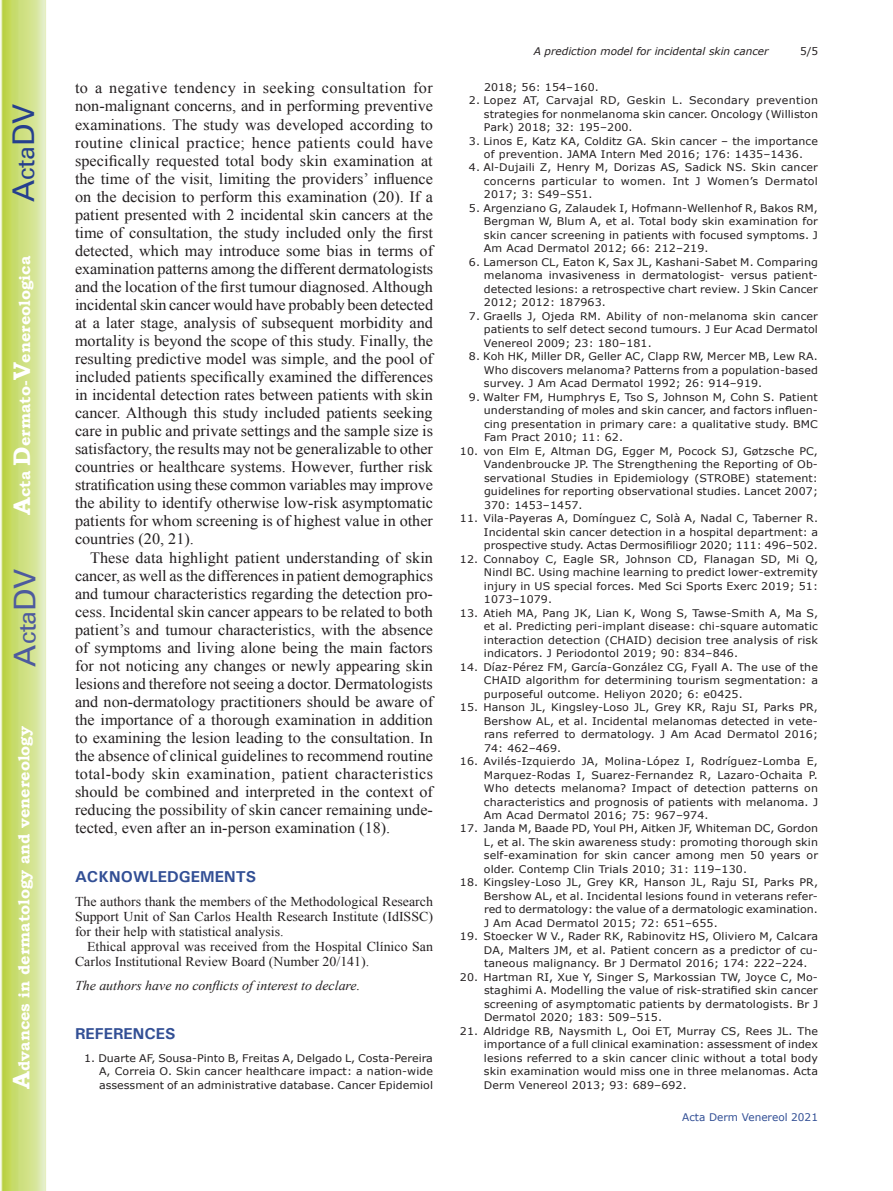
<style>
.page{position:relative;width:893px;height:1191px;background:#fff}
.page>*{position:absolute;margin:0;border:0;box-sizing:border-box;transform-origin:0 0}
.t1{font:30px "Univers";color:#4d5a9e}
.t2{font:30px "Univers";color:#253f8e}
.t3{font:15.75px/18px "Times New Roman";color:#231f20;text-align:justify}
.t4{font:700 15.75px "Bookman Old Style";color:#fff}
.t5{font:700 15.75px "Univers";color:#324f95}
.t6{font:13.5px/15px "Times New Roman";color:#231f20;text-align:justify}
.t7{font:italic 13.5px "Times New Roman";color:#231f20}
.t8{font:10.5px/13.5px "Verdana";letter-spacing:.01em;color:#231f20;text-align:justify;scale:1.05 1}
.t9{font:italic 10.5px "Verdana";color:#231f20}
.t10{font:10.5px "Verdana";color:#324f95}
.t11{font:10.5px "Verdana";letter-spacing:.01em;color:#231f20}
.s1{font-size:24px}
</style>
<div class="page">
<svg style="left:1px;top:0;width:45px;height:1191px;background:#cfe084"></svg>
<h1 class="t2" style="left:6px;top:202px;width:100px;rotate:-90deg">A<span class="s1">cta</span>DV</h1>
<h2 class="t4" style="left:15px;top:515px;width:260px;rotate:-90deg"><span class="s1">A</span>cta <span class="s1">D</span>ermato-<span class="s1">V</span>enereologica</h2>
<h1 class="t1" style="left:7px;top:666px;width:100px;rotate:-90deg">A<span class="s1">cta</span>DV</h1>
<h2 class="t4" style="left:15px;top:1088px;width:364px;rotate:-90deg"><span class="s1">A</span>dvances in dermatology and venereology</h2>
<p class="t3" style="left:75px;top:79px;width:360px">to a negative tendency in seeking consultation for non-malignant concerns, and in performing preventive examinations. The study was developed according to routine clinical practice; hence patients could have specifically requested total body skin examination at the time of the visit, limiting the providers’ influence on the decision to perform this examination (20). If a patient presented with 2 incidental skin cancers at the time of consultation, the study included only the first detected, which may introduce some bias in terms of examination patterns among the different dermatologists and the location of the first tumour diagnosed. Although incidental skin cancer would have probably been detected at a later stage, analysis of subsequent morbidity and mortality is beyond the scope of this study. Finally, the resulting predictive model was simple, and the pool of included patients specifically examined the differences in incidental detection rates between patients with skin cancer. Although this study included patients seeking care in public and private settings and the sample size is satisfactory, the results may not be generalizable to other countries or healthcare systems. However, further risk stratification using these common variables may improve the ability to identify otherwise low-risk asymptomatic patients for whom screening is of highest value in other countries (20, 21).</p>
<p class="t3" style="left:75px;top:548px;width:360px;text-indent:15px">These data highlight patient understanding of skin cancer, as well as the differences in patient demographics and tumour characteristics regarding the detection pro&shy;cess. Incidental skin cancer appears to be related to both patient’s and tumour characteristics, with the absence of symptoms and living alone being the main factors for not noticing any changes or newly appearing skin lesions and therefore not seeing a doctor. Dermatologists and non-dermatology practitioners should be aware of the importance of a thorough examination in addition to examining the lesion leading to the consultation. In the absence of clinical guidelines to recommend routine total-body skin examination, patient characteristics should be combined and interpreted in the context of reducing the possibility of skin cancer remaining unde&shy;tected, even after an in-person examination (18).</p>
<h2 class="t5" style="left:75px;top:866px;width:183px">ACKNOWLEDGEMENTS</h2>
<p class="t6" style="left:75px;top:894px;width:360px">The authors thank the members of the Methodological Research Support Unit of San Carlos Health Research Institute (IdISSC) for their help with statistical analysis.</p>
<p class="t6" style="left:75px;top:939px;width:359px;text-indent:12px">Ethical approval was received from the Hospital Clínico San<br>Carlos Institutional Review Board (Number 20/141).</p>
<p class="t7" style="left:75px;top:976px;width:287px">The authors have no conflicts of interest to declare.</p>
<h2 class="t5" style="left:75px;top:1024px;width:102px">REFERENCES</h2>
<p class="t8" style="left:99px;top:1051px;width:320px;text-indent:-15px">1. Duarte AF, Sousa-Pinto B, Freitas A, Delgado L, Costa-Pereira A, Correia O. Skin cancer healthcare impact: a nation-wide assessment of an administrative database. Cancer Epidemiol</p>
<p class="t9" style="left:534px;top:44px;width:236px">A prediction model for incidental skin cancer</p>
<p class="t11" style="left:800px;top:44px;width:20px">5/5</p>
<p class="t8" style="left:484px;top:80px;width:111px">2018; 56: 154–160.</p>
<p class="t8" style="left:484px;top:94px;width:320px;text-indent:-15px">2. Lopez AT, Carvajal RD, Geskin L. Secondary prevention strategies for nonmelanoma skin cancer. Oncology (Williston Park) 2018; 32: 195–200.</p>
<p class="t8" style="left:469px;top:134px;width:334px;text-align:center">3. Linos E, Katz KA, Colditz GA. Skin cancer – the importance of prevention. JAMA Intern Med 2016; 176: 1435–1436.</p>
<p class="t8" style="left:484px;top:161px;width:320px;text-indent:-15px">4. Al-Dujaili Z, Henry M, Dorizas AS, Sadick NS. Skin cancer concerns particular to women. Int J Women’s Dermatol 2017; 3: S49–S51.</p>
<p class="t8" style="left:484px;top:201px;width:320px;text-indent:-15px">5. Argenziano G, Zalaudek I, Hofmann-Wellenhof R, Bakos RM, Bergman W, Blum A, et al. Total body skin examination for skin cancer screening in patients with focused symptoms. J Am Acad Dermatol 2012; 66: 212–219.</p>
<p class="t8" style="left:484px;top:255px;width:320px;text-indent:-15px">6. Lamerson CL, Eaton K, Sax JL, Kashani-Sabet M. Comparing melanoma invasiveness in dermatologist- versus patient&shy;detected lesions: a retrospective chart review. J Skin Cancer 2012; 2012: 187963.</p>
<p class="t8" style="left:484px;top:309px;width:320px;text-indent:-15px">7. Graells J, Ojeda RM. Ability of non-melanoma skin cancer patients to self detect second tumours. J Eur Acad Dermatol Venereol 2009; 23: 180–181.</p>
<p class="t8" style="left:484px;top:350px;width:320px;text-indent:-15px">8. Koh HK, Miller DR, Geller AC, Clapp RW, Mercer MB, Lew RA.<br>Who discovers melanoma? Patterns from a population-based survey. J Am Acad Dermatol 1992; 26: 914–919.</p>
<p class="t8" style="left:484px;top:390px;width:320px;text-indent:-15px">9. Walter FM, Humphrys E, Tso S, Johnson M, Cohn S. Patient understanding of moles and skin cancer, and factors influen&shy;cing presentation in primary care: a qualitative study. BMC Fam Pract 2010; 11: 62.</p>
<p class="t8" style="left:484px;top:444px;width:320px;text-indent:-24px">10. von Elm E, Altman DG, Egger M, Pocock SJ, Gøtzsche PC, Vandenbroucke JP. The Strengthening the Reporting of Ob&shy;servational Studies in Epidemiology (STROBE) statement: guidelines for reporting observational studies. Lancet 2007; 370: 1453–1457.</p>
<p class="t8" style="left:484px;top:512px;width:320px;text-indent:-24px">11. Vila-Payeras A, Domínguez C, Solà A, Nadal C, Taberner R.<br>Incidental skin cancer detection in a hospital department: a prospective study. Actas Dermosifiliogr 2020; 111: 496–502.</p>
<p class="t8" style="left:484px;top:552px;width:320px;text-indent:-24px">12. Connaboy C, Eagle SR, Johnson CD, Flanagan SD, Mi Q, Nindl BC. Using machine learning to predict lower-extremity injury in US special forces. Med Sci Sports Exerc 2019; 51:<br>1073–1079.</p>
<p class="t8" style="left:484px;top:606px;width:320px;text-indent:-24px">13. Atieh MA, Pang JK, Lian K, Wong S, Tawse-Smith A, Ma S, et al. Predicting peri-implant disease: chi-square automatic interaction detection (CHAID) decision tree analysis of risk indicators. J Periodontol 2019; 90: 834–846.</p>
<p class="t8" style="left:484px;top:660px;width:320px;text-indent:-24px">14. Díaz-Pérez FM, García-González CG, Fyall A. The use of the CHAID algorithm for determining tourism segmentation: a purposeful outcome. Heliyon 2020; 6: e0425.</p>
<p class="t8" style="left:484px;top:700px;width:320px;text-indent:-24px">15. Hanson JL, Kingsley-Loso JL, Grey KR, Raju SI, Parks PR, Bershow AL, et al. Incidental melanomas detected in vete&shy;rans referred to dermatology. J Am Acad Dermatol 2016; 74: 462–469.</p>
<p class="t8" style="left:484px;top:754px;width:320px;text-indent:-24px">16. Avilés-Izquierdo JA, Molina-López I, Rodríguez-Lomba E, Marquez-Rodas I, Suarez-Fernandez R, Lazaro-Ochaita P.<br>Who detects melanoma? Impact of detection patterns on characteristics and prognosis of patients with melanoma. J Am Acad Dermatol 2016; 75: 967–974.</p>
<p class="t8" style="left:484px;top:822px;width:320px;text-indent:-24px">17. Janda M, Baade PD, Youl PH, Aitken JF, Whiteman DC, Gordon L, et al. The skin awareness study: promoting thorough skin self-examination for skin cancer among men 50 years or older. Contemp Clin Trials 2010; 31: 119–130.</p>
<p class="t8" style="left:484px;top:876px;width:320px;text-indent:-24px">18. Kingsley-Loso JL, Grey KR, Hanson JL, Raju SI, Parks PR, Bershow AL, et al. Incidental lesions found in veterans refer&shy;red to dermatology: the value of a dermatologic examination.<br>J Am Acad Dermatol 2015; 72: 651–655.</p>
<p class="t8" style="left:484px;top:930px;width:320px;text-indent:-24px">19. Stoecker W V., Rader RK, Rabinovitz HS, Oliviero M, Calcara DA, Malters JM, et al. Patient concern as a predictor of cu&shy;taneous malignancy. Br J Dermatol 2016; 174: 222–224.</p>
<p class="t8" style="left:484px;top:970px;width:320px;text-indent:-24px">20. Hartman RI, Xue Y, Singer S, Markossian TW, Joyce C, Mo&shy;staghimi A. Modelling the value of risk-stratified skin cancer screening of asymptomatic patients by dermatologists. Br J Dermatol 2020; 183: 509–515.</p>
<p class="t8" style="left:484px;top:1024px;width:320px;text-indent:-24px">21. Aldridge RB, Naysmith L, Ooi ET, Murray CS, Rees JL. The importance of a full clinical examination: assessment of index lesions referred to a skin cancer clinic without a total body skin examination would miss one in three melanomas. Acta Derm Venereol 2013; 93: 689–692.</p>
<p class="t10" style="left:682px;top:1110px;width:137px">Acta Derm Venereol 2021</p>
</div>
